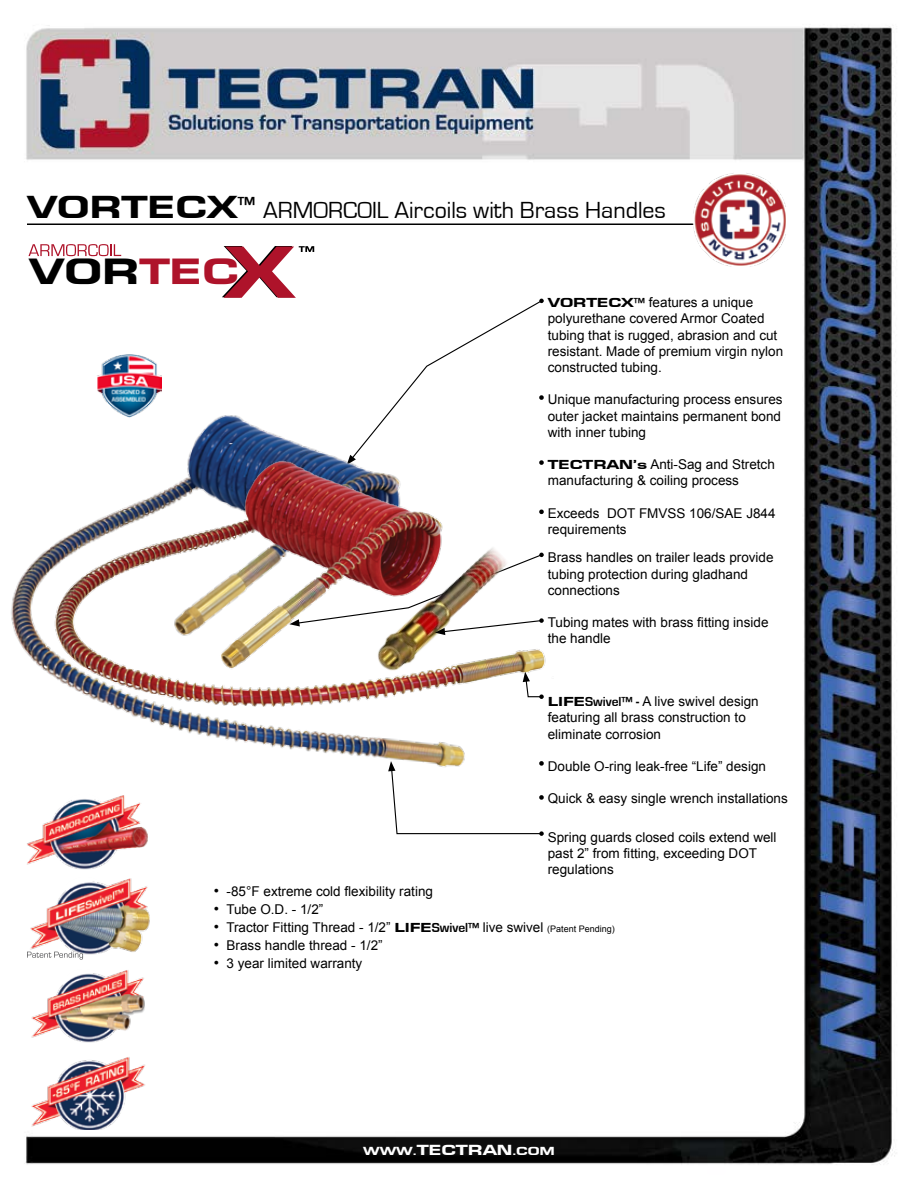
<style>
.page{position:relative;width:918px;height:1188px;background:#fff}
.page>*{position:absolute;margin:0;border:0;box-sizing:border-box;transform-origin:0 0}
.t1{font:38.4px "Eurose Heavyface";color:#000}
.t2{font:24px "Eurostile";color:#000}
.t3{font:13.5px/16.2px "Arial";color:#000}
.t4{font:12.15px "Eurose Heavyface";color:#fff}
.s1{font-family:"Eurose Heavyface";font-size:33px}
.s2{color:#ae132a}
.s3{font-family:"Eurose Heavyface"}
.s4{font-family:"Eurostile";font-weight:700}
.s5{font-size:15px}
.s6{font-size:9px}
.s7{font-size:15.15px}
</style>
<div class="page">
<img style="left:25px;top:25px;width:870px;height:1140px">
<hr style="left:27px;top:224px;width:733px;height:1px;background:#000">
<svg style="left:28px;top:244px;width:93px;height:12px"></svg>
<svg style="left:222px;top:246px;width:92px;height:52px"></svg>
<img style="left:96px;top:354px;width:66px;height:32px">
<img style="left:693px;top:173px;width:95px;height:94px">
<img style="left:11px;top:386px;width:501px;height:395px">
<img style="left:47px;top:444px;width:507px;height:276px">
<img style="left:28px;top:1056px;width:119px;height:74px">
<img style="left:27px;top:968px;width:122px;height:76px">
<img style="left:26px;top:794px;width:124px;height:76px">
<img style="left:28px;top:876px;width:124px;height:79px">
<svg style="left:27px;top:952px;width:56px;height:8px"></svg>
<img style="left:354px;top:524px;width:162px;height:180px">
<img style="left:289px;top:553px;width:255px;height:82px">
<svg style="left:523px;top:672px;width:21px;height:27px"></svg>
<svg style="left:347px;top:299px;width:197px;height:166px"></svg>
<svg style="left:539px;top:510px;width:5px;height:4px"></svg>
<svg style="left:388px;top:761px;width:156px;height:75px"></svg>
<h2 class="t2" style="left:27px;top:198px;width:640px"><span class="s1">VORTECX</span><sup>™</sup> ARMORCOIL Aircoils with Brass Handles</h2>
<h1 class="t1" style="left:29px;top:251px;width:211px">VOR<span class="s2">TEC</span></h1>
<p class="t3" style="left:548px;top:295px;width:237px"><span class="s3">VORTECX</span><span class="s4">™</span> features a unique polyurethane covered Armor Coated tubing that is rugged, abrasion and cut resistant. Made of premium virgin nylon constructed tubing.</p>
<p class="t3" style="left:548px;top:392px;width:236px;text-align:justify">Unique manufacturing process ensures outer jacket maintains permanent bond with inner tubing</p>
<p class="t3" style="left:548px;top:457px;width:229px"><span class="s3">TECTRAN’s</span> Anti-Sag and Stretch manufacturing &amp; coiling process</p>
<p class="t3" style="left:548px;top:505px;width:229px">Exceeds DOT FMVSS 106/SAE J844 requirements</p>
<p class="t3" style="left:548px;top:550px;width:227px">Brass handles on trailer leads provide tubing protection during gladhand connections</p>
<p class="t3" style="left:548px;top:615px;width:222px">Tubing mates with brass fitting inside the handle</p>
<p class="t3" style="left:548px;top:694px;width:213px"><span class="s3">LIFE</span><span class="s4">Swivel™ -</span> A live swivel design featuring all brass construction to eliminate corrosion</p>
<p class="t3" style="left:548px;top:758px;width:220px">Double O-ring leak-free “Life” design</p>
<p class="t3" style="left:548px;top:791px;width:242px">Quick &amp; easy single wrench installations</p>
<p class="t3" style="left:548px;top:829px;width:230px">Spring guards closed coils extend well past 2” from fitting, exceeding DOT regulations</p>
<p class="t3" style="left:214px;top:884px;width:221px"><span class="s5">•</span> -85°F extreme cold flexibility rating</p>
<p class="t3" style="left:214px;top:902px;width:111px"><span class="s5">•</span> Tube O.D. - 1/2”</p>
<p class="t3" style="left:214px;top:920px;width:402px"><span class="s5">•</span> Tractor Fitting Thread - 1/2” <span class="s3">LIFE</span><span class="s4">Swivel™</span> live swivel <span class="s6">(Patent Pending)</span></p>
<p class="t3" style="left:214px;top:938px;width:170px"><span class="s5">•</span> Brass handle thread - 1/2”</p>
<p class="t3" style="left:214px;top:956px;width:150px"><span class="s5">•</span> 3 year limited warranty</p>
<p class="t4" style="left:363px;top:1144px;width:193px">WWW.<span class="s7">TECTRAN</span>.COM</p>
</div>
